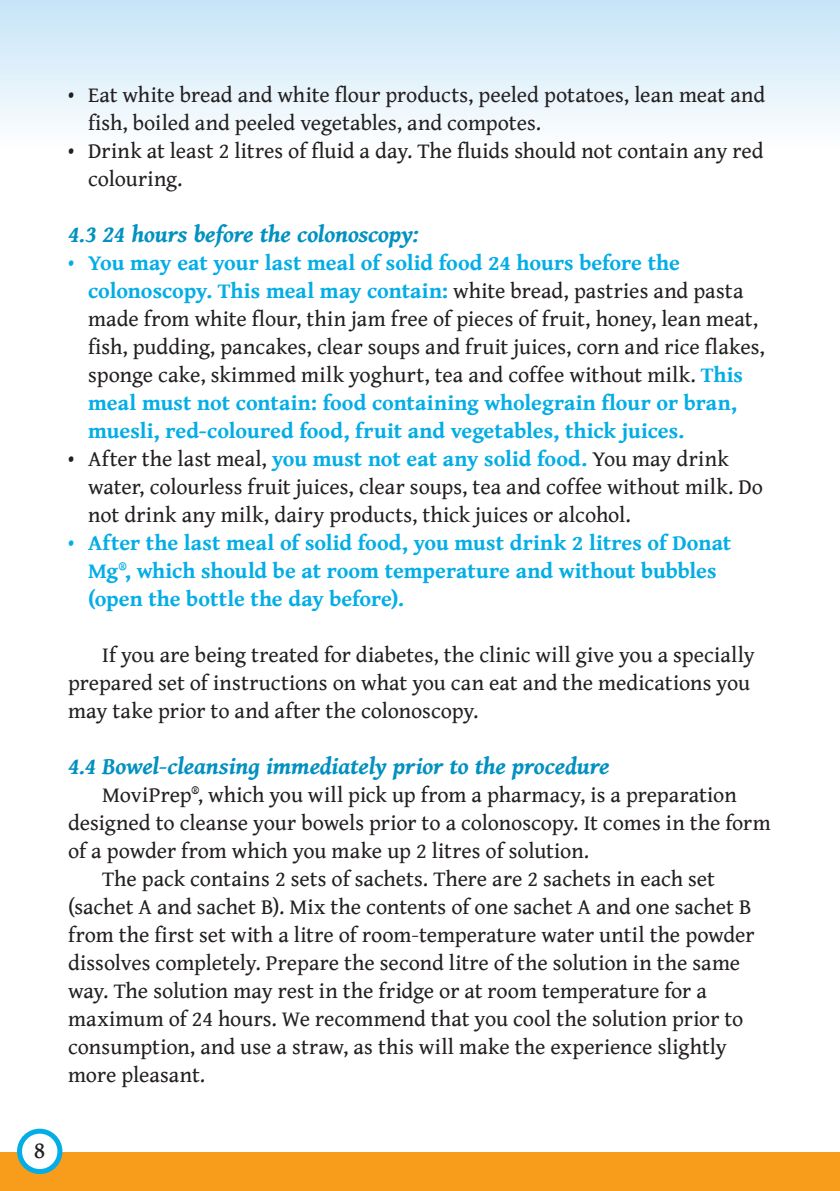
<style>
.page{position:relative;width:840px;height:1191px;background:#fff}
.page>*{position:absolute;margin:0;border:0;box-sizing:border-box;transform-origin:0 0}
.naslov-nastevanje{font:italic 700 24px "Gentium Book Basic";letter-spacing:-.005em;color:#0291c0}
.t1{font:24px "Gentium Book Basic";color:#231f20}
.TXT{font:22px/28px "Gentium Book Basic";color:#231f20}
.TXT_nastevanje__bull{font:22px/28px "Gentium Book Basic";color:#231f20}
.t2{font:700 22px/28px "Gentium Book Basic";color:#03ade5}
.s1{font-weight:700;color:#03ade5}
</style>
<div class="page">
<div style="left:0;top:1152px;width:839px;height:39px;background:#f89c1c"></div>
<svg style="left:17px;top:1128px;width:45px;height:46px"></svg>
<div style="left:22px;top:1133px;width:35px;height:36px;background:#fff;border-radius:50%"></div>
<div style="left:0;top:0;width:839px;height:151px;background:linear-gradient(to bottom,#c5e4f7,#fefefe)"></div>
<p class="t1" style="left:34px;top:1132px;width:13px">8</p>
<p class="TXT" style="left:88px;top:80px;width:678px;text-indent:-20px">• Eat white bread and white flour products, peeled potatoes, lean meat and fish, boiled and peeled vegetables, and compotes.</p>
<p class="TXT" style="left:88px;top:136px;width:676px;text-indent:-20px">• Drink at least 2 litres of fluid a day. The fluids should not contain any red colouring.</p>
<p class="naslov-nastevanje" style="left:68px;top:216px;width:352px">4.3 24 hours before the colonoscopy:</p>
<p class="TXT" style="left:88px;top:248px;width:678px;text-indent:-20px"><span class="s1">• You may eat your last meal of solid food 24 hours before the colonoscopy. This meal may contain:</span> white bread, pastries and pasta made from white flour, thin jam free of pieces of fruit, honey, lean meat, fish, pudding, pancakes, clear soups and fruit juices, corn and rice flakes, sponge cake, skimmed milk yoghurt, tea and coffee without milk. <span class="s1">This meal must not contain: food containing wholegrain flour or bran, muesli, red-coloured food, fruit and vegetables, thick juices.</span></p>
<p class="TXT" style="left:88px;top:444px;width:676px;text-indent:-20px">• After the last meal, <span class="s1">you must not eat any solid food.</span> You may drink water, colourless fruit juices, clear soups, tea and coffee without milk. Do not drink any milk, dairy products, thick juices or alcohol.</p>
<p class="t2" style="left:88px;top:528px;width:644px;text-indent:-20px">• After the last meal of solid food, you must drink 2 litres of Donat<br>Mg®, which should be at room temperature and without bubbles (open the bottle the day before).</p>
<p class="TXT_nastevanje__bull" style="left:68px;top:640px;width:687px;text-indent:34px">If you are being treated for diabetes, the clinic will give you a specially prepared set of instructions on what you can eat and the medications you may take prior to and after the colonoscopy.</p>
<p class="naslov-nastevanje" style="left:68px;top:748px;width:542px">4.4 Bowel-cleansing immediately prior to the procedure</p>
<p class="TXT" style="left:68px;top:780px;width:703px;text-indent:34px">MoviPrep®, which you will pick up from a pharmacy, is a preparation designed to cleanse your bowels prior to a colonoscopy. It comes in the form of a powder from which you make up 2 litres of solution.</p>
<p class="TXT" style="left:68px;top:864px;width:687px;text-indent:34px">The pack contains 2 sets of sachets. There are 2 sachets in each set (sachet A and sachet B). Mix the contents of one sachet A and one sachet B from the first set with a litre of room-temperature water until the powder dissolves completely. Prepare the second litre of the solution in the same way. The solution may rest in the fridge or at room temperature for a maximum of 24 hours. We recommend that you cool the solution prior to consumption, and use a straw, as this will make the experience slightly more pleasant.</p>
</div>
